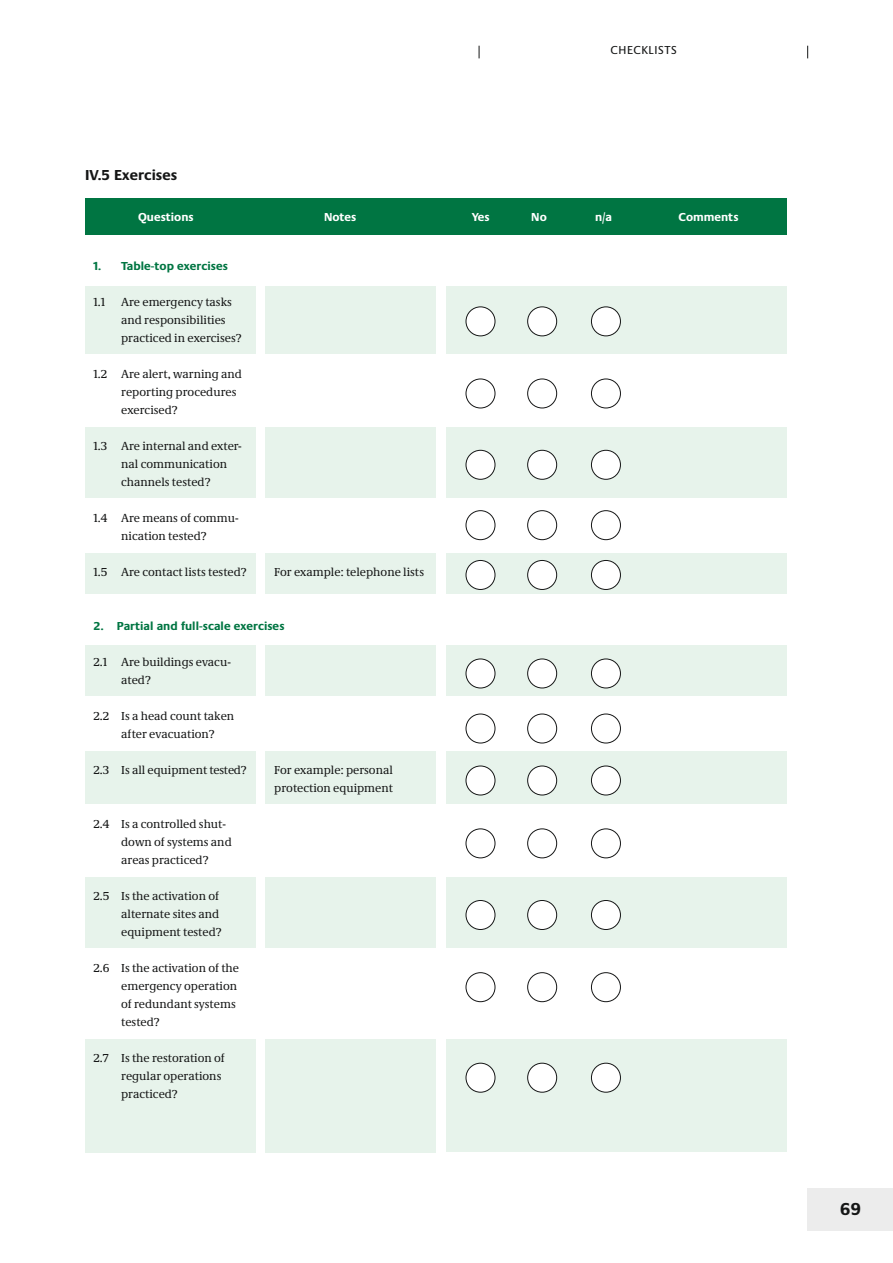
<style>
.page{position:relative;width:893px;height:1263px;background:#fff}
.page>*{position:absolute;margin:0;border:0;box-sizing:border-box;transform-origin:0 0}
.t1{font:700 18px "Neue Praxis";color:#151616}
.t2{font:700 15px "Neue Praxis";color:#151616}
.t3{font:12px/18px "Neue Demos";color:#151616}
.t4{font:700 12px "Neue Praxis";color:#007542}
.t5{font:700 12px "Neue Praxis";color:#fff}
.t6{font:12px "Neue Praxis";letter-spacing:.05em;color:#151616}
.s1{font-family:"Neue Praxis Tab"}
</style>
<div class="page">
<div style="left:808px;top:1188px;width:85px;height:43px;background:#ececec"></div>
<svg style="left:479px;top:46px;width:1px;height:12px"></svg>
<svg style="left:807px;top:46px;width:1px;height:12px"></svg>
<div style="left:85px;top:216px;width:170px;height:936px;background:#e7f3eb"></div>
<div style="left:266px;top:216px;width:170px;height:936px;background:#e7f3eb"></div>
<div style="left:446px;top:216px;width:341px;height:936px;background:#e7f3eb"></div>
<div style="left:75px;top:227px;width:720px;height:59px;background:#fff"></div>
<div style="left:76px;top:355px;width:720px;height:72px;background:#fff"></div>
<div style="left:76px;top:499px;width:720px;height:54px;background:#fff"></div>
<div style="left:77px;top:697px;width:720px;height:54px;background:#fff"></div>
<div style="left:78px;top:805px;width:720px;height:72px;background:#fff"></div>
<div style="left:78px;top:949px;width:720px;height:90px;background:#fff"></div>
<div style="left:76px;top:594px;width:720px;height:51px;background:#fff"></div>
<div style="left:85px;top:198px;width:702px;height:36px;background:#007542"></div>
<div style="left:466px;top:307px;width:29px;height:29px;background:#fff;border-radius:50%"></div>
<div style="left:466px;top:306px;width:29px;height:30px;border:1px solid #151616;border-radius:50%"></div>
<div style="left:528px;top:307px;width:29px;height:29px;background:#fff;border-radius:50%"></div>
<div style="left:527px;top:306px;width:30px;height:30px;border:1px solid #151616;border-radius:50%"></div>
<div style="left:591px;top:307px;width:29px;height:29px;background:#fff;border-radius:50%"></div>
<div style="left:591px;top:306px;width:30px;height:30px;border:1px solid #151616;border-radius:50%"></div>
<div style="left:466px;top:379px;width:29px;height:29px;border:1px solid #151616;border-radius:50%"></div>
<div style="left:527px;top:379px;width:30px;height:29px;border:1px solid #151616;border-radius:50%"></div>
<div style="left:591px;top:379px;width:30px;height:29px;border:1px solid #151616;border-radius:50%"></div>
<div style="left:466px;top:450px;width:29px;height:29px;background:#fff;border-radius:50%"></div>
<div style="left:466px;top:450px;width:29px;height:30px;border:1px solid #151616;border-radius:50%"></div>
<div style="left:528px;top:450px;width:29px;height:29px;background:#fff;border-radius:50%"></div>
<div style="left:527px;top:450px;width:30px;height:30px;border:1px solid #151616;border-radius:50%"></div>
<div style="left:591px;top:450px;width:29px;height:29px;background:#fff;border-radius:50%"></div>
<div style="left:591px;top:450px;width:30px;height:30px;border:1px solid #151616;border-radius:50%"></div>
<div style="left:466px;top:510px;width:29px;height:30px;border:1px solid #151616;border-radius:50%"></div>
<div style="left:527px;top:510px;width:30px;height:30px;border:1px solid #151616;border-radius:50%"></div>
<div style="left:591px;top:510px;width:30px;height:30px;border:1px solid #151616;border-radius:50%"></div>
<div style="left:466px;top:560px;width:29px;height:29px;background:#fff;border-radius:50%"></div>
<div style="left:466px;top:560px;width:29px;height:30px;border:1px solid #151616;border-radius:50%"></div>
<div style="left:528px;top:560px;width:29px;height:29px;background:#fff;border-radius:50%"></div>
<div style="left:527px;top:560px;width:30px;height:30px;border:1px solid #151616;border-radius:50%"></div>
<div style="left:591px;top:560px;width:29px;height:29px;background:#fff;border-radius:50%"></div>
<div style="left:591px;top:560px;width:30px;height:30px;border:1px solid #151616;border-radius:50%"></div>
<div style="left:466px;top:659px;width:29px;height:29px;background:#fff;border-radius:50%"></div>
<div style="left:466px;top:659px;width:29px;height:29px;border:1px solid #151616;border-radius:50%"></div>
<div style="left:528px;top:659px;width:29px;height:29px;background:#fff;border-radius:50%"></div>
<div style="left:527px;top:659px;width:30px;height:29px;border:1px solid #151616;border-radius:50%"></div>
<div style="left:591px;top:659px;width:29px;height:29px;background:#fff;border-radius:50%"></div>
<div style="left:591px;top:659px;width:30px;height:29px;border:1px solid #151616;border-radius:50%"></div>
<div style="left:466px;top:766px;width:29px;height:29px;background:#fff;border-radius:50%"></div>
<div style="left:466px;top:766px;width:29px;height:29px;border:1px solid #151616;border-radius:50%"></div>
<div style="left:528px;top:766px;width:29px;height:29px;background:#fff;border-radius:50%"></div>
<div style="left:527px;top:766px;width:30px;height:29px;border:1px solid #151616;border-radius:50%"></div>
<div style="left:591px;top:766px;width:29px;height:29px;background:#fff;border-radius:50%"></div>
<div style="left:591px;top:766px;width:30px;height:29px;border:1px solid #151616;border-radius:50%"></div>
<div style="left:466px;top:972px;width:29px;height:30px;border:1px solid #151616;border-radius:50%"></div>
<div style="left:527px;top:972px;width:30px;height:30px;border:1px solid #151616;border-radius:50%"></div>
<div style="left:591px;top:972px;width:30px;height:30px;border:1px solid #151616;border-radius:50%"></div>
<div style="left:466px;top:714px;width:29px;height:29px;border:1px solid #151616;border-radius:50%"></div>
<div style="left:527px;top:714px;width:30px;height:29px;border:1px solid #151616;border-radius:50%"></div>
<div style="left:591px;top:714px;width:30px;height:29px;border:1px solid #151616;border-radius:50%"></div>
<div style="left:466px;top:900px;width:29px;height:29px;background:#fff;border-radius:50%"></div>
<div style="left:466px;top:900px;width:29px;height:30px;border:1px solid #151616;border-radius:50%"></div>
<div style="left:528px;top:900px;width:29px;height:29px;background:#fff;border-radius:50%"></div>
<div style="left:527px;top:900px;width:30px;height:30px;border:1px solid #151616;border-radius:50%"></div>
<div style="left:591px;top:900px;width:29px;height:29px;background:#fff;border-radius:50%"></div>
<div style="left:591px;top:900px;width:30px;height:30px;border:1px solid #151616;border-radius:50%"></div>
<div style="left:466px;top:828px;width:29px;height:30px;border:1px solid #151616;border-radius:50%"></div>
<div style="left:527px;top:828px;width:30px;height:30px;border:1px solid #151616;border-radius:50%"></div>
<div style="left:591px;top:828px;width:30px;height:30px;border:1px solid #151616;border-radius:50%"></div>
<div style="left:466px;top:1063px;width:29px;height:29px;background:#fff;border-radius:50%"></div>
<div style="left:466px;top:1063px;width:29px;height:29px;border:1px solid #151616;border-radius:50%"></div>
<div style="left:528px;top:1063px;width:29px;height:29px;background:#fff;border-radius:50%"></div>
<div style="left:527px;top:1063px;width:30px;height:29px;border:1px solid #151616;border-radius:50%"></div>
<div style="left:591px;top:1063px;width:29px;height:29px;background:#fff;border-radius:50%"></div>
<div style="left:591px;top:1063px;width:30px;height:29px;border:1px solid #151616;border-radius:50%"></div>
<p class="t6" style="left:611px;top:45px;width:68px">CHECKLISTS</p>
<p class="t2" style="left:85px;top:169px;width:94px">IV.5 Exercises</p>
<p class="t5" style="left:138px;top:212px;width:57px">Questions</p>
<p class="t5" style="left:324px;top:212px;width:34px">Notes</p>
<p class="t5" style="left:472px;top:212px;width:19px">Yes</p>
<p class="t5" style="left:531px;top:212px;width:17px">No</p>
<p class="t5" style="left:595px;top:212px;width:19px">n/a</p>
<p class="t5" style="left:678px;top:212px;width:62px">Comments</p>
<p class="t4" style="left:94px;top:261px;width:136px">1. Table-top exercises</p>
<p class="t3" style="left:94px;top:294px;width:13px">1.1</p>
<p class="t3" style="left:121px;top:294px;width:122px">Are emergency tasks and responsibilities practiced in exercises?</p>
<p class="t3" style="left:121px;top:366px;width:122px;text-indent:-28px">1.2 Are alert, warning and reporting procedures exercised?</p>
<p class="t3" style="left:121px;top:438px;width:122px;text-indent:-28px">1.3 Are internal and exter&shy;nal communication channels tested?</p>
<p class="t3" style="left:94px;top:510px;width:147px;text-align:center">1.4 Are means of commu&shy;nication tested?</p>
<p class="t3" style="left:94px;top:564px;width:155px">1.5 Are contact lists tested?</p>
<p class="t3" style="left:274px;top:564px;width:151px">For example: telephone lists</p>
<p class="t4" style="left:94px;top:621px;width:192px"><span class="s1">2.</span> Partial and full-scale exercises</p>
<p class="t3" style="left:121px;top:654px;width:111px;text-indent:-28px">2.1 Are buildings evacu&shy;ated?</p>
<p class="t3" style="left:121px;top:708px;width:115px;text-indent:-28px">2.2 Is a head count taken after evacuation?</p>
<p class="t3" style="left:94px;top:762px;width:155px">2.3 Is all equipment tested?</p>
<p class="t3" style="left:121px;top:816px;width:112px;text-indent:-28px">2.4 Is a controlled shut&shy;down of systems and areas practiced?</p>
<p class="t3" style="left:121px;top:888px;width:102px;text-indent:-28px">2.5 Is the activation of alternate sites and equipment tested?</p>
<p class="t3" style="left:121px;top:960px;width:119px;text-indent:-28px">2.6 Is the activation of the emergency operation of redundant systems tested?</p>
<p class="t3" style="left:121px;top:1050px;width:105px;text-indent:-28px">2.7 Is the restoration of regular operations practiced?</p>
<p class="t3" style="left:274px;top:762px;width:120px">For example: personal protection equipment</p>
<h1 class="t1" style="left:840px;top:1202px;width:23px">69</h1>
</div>
